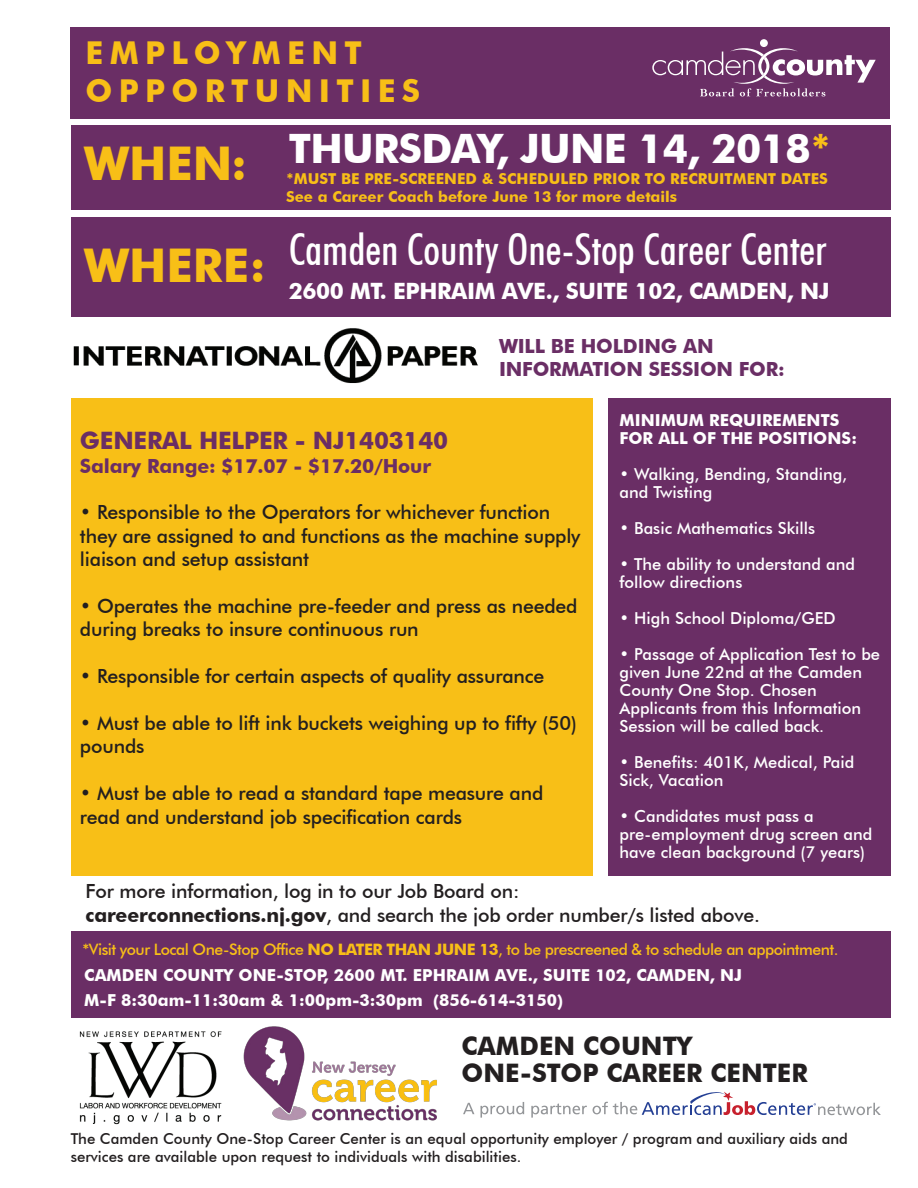
<style>
.page{position:relative;width:918px;height:1188px;background:#fff}
.page>*{position:absolute;margin:0;border:0;box-sizing:border-box;transform-origin:0 0}
.t1{font:700 46.5px "Futura BT";color:#f8bf17}
.t2{font:500 condensed 43.5px "Futura BT";color:#fff}
.t3{font:700 40.5px "Futura BT";letter-spacing:-.015em;color:#fff}
.t4{font:700 31.5px/37.8px "Futura BT";letter-spacing:.2em;color:#f8bf17}
.t5{font:700 25.5px/27px "Futura BT";color:#231f20}
.t6{font:700 24px "Futura BT";letter-spacing:-.01em;color:#6a2e65}
.t7{font:700 22.5px "Futura BT";letter-spacing:-.015em;color:#fff}
.t8{font:500 19.5px/23.4px "Futura BT";letter-spacing:-.01em;color:#231f20}
.t9{font:700 19.5px/23.4px "Futura BT";letter-spacing:-.01em;color:#6a2e65}
.t10{font:500 16.5px/18px "Futura BT";color:#fff}
.t11{font:700 16.5px/25.5px "Futura BT";color:#fff}
.t12{font:500 15.75px "Futura BT";letter-spacing:-.035em;color:#f8bf17}
.t13{font:500 15px/18px "Futura BT";color:#231f20}
.t14{font:700 15px/18px "Futura BT";color:#f8bf17}
.s1{color:#f8bf17}
.s2{font-weight:700;font-stretch:normal;font-size:46.5px;color:#f8bf17}
.s3{font-weight:700}
</style>
<div class="page">
<div style="left:71px;top:399px;width:522px;height:477px;background:#f8bf17"></div>
<img style="left:79px;top:1031px;width:143px;height:94px">
<div style="left:71px;top:27px;width:819px;height:91px;background:#6a2e65"></div>
<div style="left:760px;top:39px;width:8px;height:8px;background:#fff;border-radius:50%"></div>
<svg style="left:652px;top:48px;width:224px;height:48px"></svg>
<div style="left:71px;top:126px;width:819px;height:84px;background:#6a2e65"></div>
<div style="left:71px;top:217px;width:819px;height:99px;background:#6a2e65"></div>
<div style="left:71px;top:931px;width:819px;height:87px;background:#6a2e65"></div>
<img style="left:243px;top:1026px;width:194px;height:95px">
<svg style="left:463px;top:1103px;width:11px;height:11px"></svg>
<svg style="left:480px;top:1102px;width:44px;height:16px"></svg>
<svg style="left:531px;top:1103px;width:56px;height:15px"></svg>
<svg style="left:593px;top:1092px;width:288px;height:23px"></svg>
<div style="left:608px;top:399px;width:282px;height:477px;background:#6a2e65"></div>
<img style="left:73px;top:328px;width:405px;height:55px">
<h3 class="t4" style="left:86px;top:34px;width:336px">EMPLOYMENT<br>OPPORTUNITIES</h3>
<h1 class="t1" style="left:84px;top:135px;width:165px">WHEN:</h1>
<h3 class="t3" style="left:289px;top:124px;width:544px">THURSDAY, JUNE 14, 2018<span class="s1">*</span></h3>
<p class="t14" style="left:286px;top:170px;width:543px">*MUST BE PRE-SCREENED &amp; SCHEDULED PRIOR TO RECRUITMENT DATES<br>See a Career Coach before June 13 for more details</p>
<h2 class="t2" style="left:84px;top:223px;width:744px"><span class="s2">WHERE:</span> Camden County One-Stop Career Center</h2>
<p class="t7" style="left:289px;top:277px;width:542px">2600 MT. EPHRAIM AVE., SUITE 102, CAMDEN, NJ</p>
<p class="t9" style="left:499px;top:334px;width:287px">WILL BE HOLDING AN<br>INFORMATION SESSION FOR:</p>
<p class="t6" style="left:80px;top:426px;width:370px">GENERAL HELPER - NJ1403140</p>
<p class="t9" style="left:80px;top:454px;width:353px">Salary Range: $17.07 - $17.20/Hour</p>
<p class="t8" style="left:80px;top:501px;width:502px">• Responsible to the Operators for whichever function they are assigned to and functions as the machine supply liaison and setup assistant</p>
<p class="t8" style="left:80px;top:594px;width:499px">• Operates the machine pre-feeder and press as needed during breaks to insure continuous run</p>
<p class="t8" style="left:80px;top:664px;width:466px">• Responsible for certain aspects of quality assurance</p>
<p class="t8" style="left:80px;top:711px;width:499px">• Must be able to lift ink buckets weighing up to fifty (50) pounds</p>
<p class="t8" style="left:80px;top:781px;width:465px">• Must be able to read a standard tape measure and read and understand job specification cards</p>
<p class="t11" style="left:620px;top:411px;width:239px;line-height:18px">MINIMUM REQUIREMENTS<br>FOR ALL OF THE POSITIONS:</p>
<p class="t10" style="left:620px;top:465px;width:229px">• Walking, Bending, Standing, and Twisting</p>
<p class="t10" style="left:620px;top:519px;width:197px">• Basic Mathematics Skills</p>
<p class="t10" style="left:620px;top:555px;width:237px">• The ability to understand and follow directions</p>
<p class="t10" style="left:620px;top:609px;width:218px">• High School Diploma/GED</p>
<p class="t10" style="left:620px;top:645px;width:262px">• Passage of Application Test to be given June 22nd at the Camden<br>County One Stop. Chosen<br>Applicants from this Information<br>Session will be called back.</p>
<p class="t10" style="left:620px;top:753px;width:236px">• Benefits: 401K, Medical, Paid<br>Sick, Vacation</p>
<p class="t10" style="left:620px;top:807px;width:254px">• Candidates must pass a pre-employment drug screen and have clean background (7 years)</p>
<p class="t8" style="left:86px;top:879px;width:676px">For more information, log in to our Job Board on: <span class="s3">careerconnections.nj.gov</span>, and search the job order number/s listed above.</p>
<p class="t12" style="left:82px;top:940px;width:758px">*Visit your Local One-Stop Office <span class="s3">NO LATER THAN JUNE 13</span>, to be prescreened &amp; to schedule an appointment.</p>
<p class="t11" style="left:84px;top:962px;width:659px">CAMDEN COUNTY ONE-STOP, 2600 MT. EPHRAIM AVE., SUITE 102, CAMDEN, NJ<br>M-F 8:30am-11:30am &amp; 1:00pm-3:30pm (856-614-3150)</p>
<h3 class="t5" style="left:462px;top:1032px;width:348px">CAMDEN COUNTY<br>ONE-STOP CAREER CENTER</h3>
<p class="t13" style="left:71px;top:1130px;width:779px">The Camden County One-Stop Career Center is an equal opportunity employer / program and auxiliary aids and services are available upon request to individuals with disabilities.</p>
</div>
